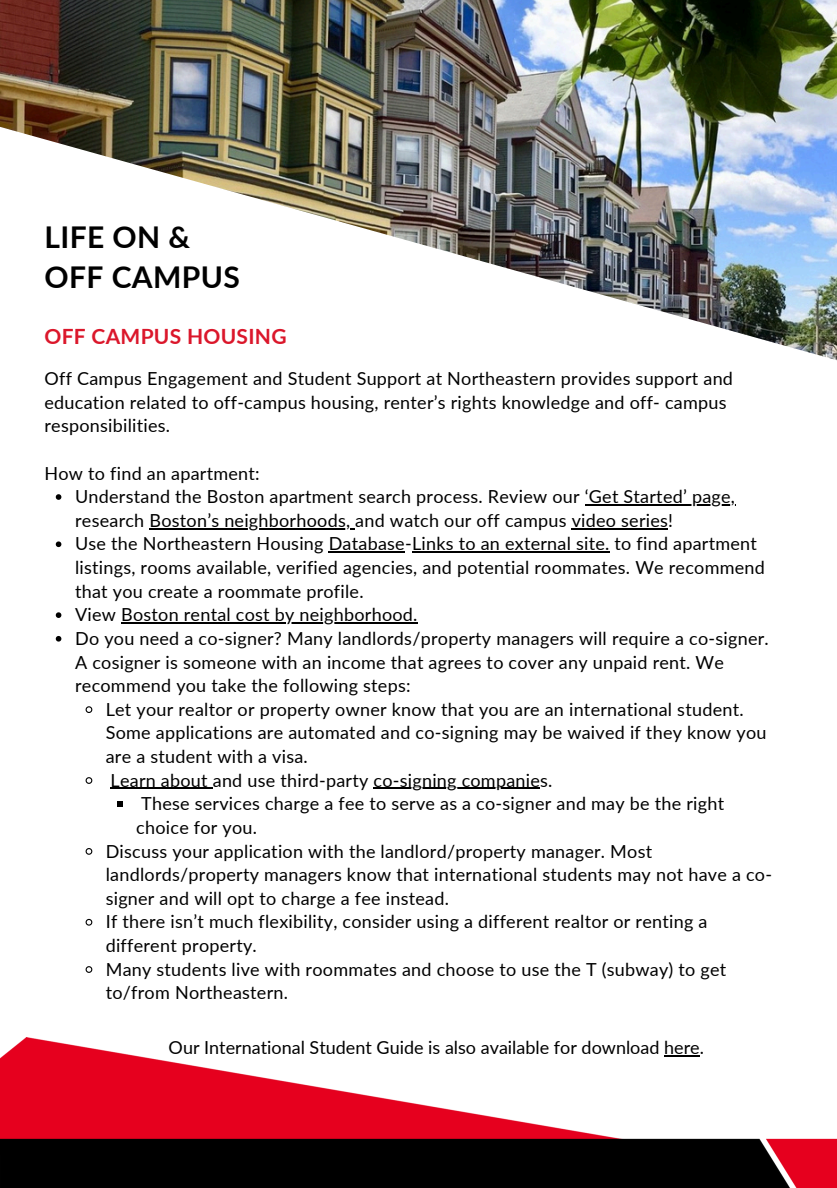
<style>
.page{position:relative;width:837px;height:1188px;background:#fff}
.page>*{position:absolute;margin:0;border:0;box-sizing:border-box;transform-origin:0 0}
.t1{font:700 30px/39.3px "Lato";letter-spacing:.015em;color:#000}
.t2{font:700 21px "Lato";letter-spacing:.015em;color:#db172b}
.t3{font:18px/23.7px "Lato";letter-spacing:.015em;color:#000}
</style>
<div class="page">
<img style="left:0;top:1038px;width:700px;height:94px">
<img style="left:0;top:0;width:837px;height:361px">
<svg style="left:56px;top:494px;width:5px;height:6px"></svg>
<hr style="left:585px;top:504px;width:150px;height:1px;background:#000">
<hr style="left:149px;top:528px;width:206px;height:1px;background:#000">
<hr style="left:572px;top:528px;width:96px;height:1px;background:#000">
<svg style="left:56px;top:541px;width:5px;height:6px"></svg>
<hr style="left:329px;top:552px;width:76px;height:1px;background:#000">
<hr style="left:412px;top:552px;width:198px;height:1px;background:#000">
<svg style="left:56px;top:612px;width:5px;height:6px"></svg>
<hr style="left:121px;top:622px;width:297px;height:2px;background:#000">
<svg style="left:56px;top:636px;width:5px;height:6px"></svg>
<svg style="left:85px;top:706px;width:8px;height:7px"></svg>
<svg style="left:85px;top:777px;width:8px;height:7px"></svg>
<hr style="left:111px;top:788px;width:102px;height:1px;background:#000">
<hr style="left:374px;top:788px;width:166px;height:1px;background:#000">
<svg style="left:118px;top:801px;width:5px;height:6px"></svg>
<svg style="left:85px;top:848px;width:8px;height:7px"></svg>
<svg style="left:85px;top:918px;width:8px;height:8px"></svg>
<svg style="left:85px;top:966px;width:8px;height:7px"></svg>
<img style="left:0;top:1132px;width:837px;height:56px">
<hr style="left:664px;top:1056px;width:36px;height:1px;background:#000">
<p class="t1" style="left:45px;top:217px;width:197px">LIFE ON &amp;<br>OFF CAMPUS</p>
<p class="t2" style="left:45px;top:323px;width:244px">OFF CAMPUS HOUSING</p>
<h1 class="t3" style="left:45px;top:366px;width:690px">Off Campus Engagement and Student Support at Northeastern provides support and education related to off-campus housing, renter’s rights knowledge and off- campus responsibilities.</h1>
<h2 class="t3" style="left:45px;top:461px;width:217px">How to find an apartment:</h2>
<p class="t3" style="left:75px;top:484px;width:661px">Understand the Boston apartment search process. Review our ‘Get Started’ page,</p>
<p class="t3" style="left:75px;top:508px;width:599px">research Boston’s neighborhoods, and watch our off campus video series!</p>
<p class="t3" style="left:75px;top:532px;width:683px">Use the Northeastern Housing Database-Links to an external site. to find apartment</p>
<p class="t3" style="left:75px;top:555px;width:691px">listings, rooms available, verified agencies, and potential roommates. We recommend that you create a roommate profile.<br>View Boston rental cost by neighborhood.</p>
<p class="t3" style="left:75px;top:626px;width:695px">Do you need a co-signer? Many landlords/property managers will require a co-signer.</p>
<p class="t3" style="left:75px;top:650px;width:650px">A cosigner is someone with an income that agrees to cover any unpaid rent. We</p>
<p class="t3" style="left:75px;top:673px;width:337px">recommend you take the following steps:</p>
<p class="t3" style="left:106px;top:697px;width:639px">Let your realtor or property owner know that you are an international student.</p>
<p class="t3" style="left:106px;top:721px;width:662px">Some applications are automated and co-signing may be waived if they know you are a student with a visa.</p>
<p class="t3" style="left:111px;top:768px;width:443px">Learn about and use third-party co-signing companies.</p>
<p class="t3" style="left:136px;top:792px;width:589px">These services charge a fee to serve as a co-signer and may be the right choice for you.</p>
<p class="t3" style="left:106px;top:839px;width:668px">Discuss your application with the landlord/property manager. Most landlords/property managers know that international students may not have a co&shy;signer and will opt to charge a fee instead.</p>
<p class="t3" style="left:106px;top:910px;width:603px">If there isn’t much flexibility, consider using a different realtor or renting a different property.</p>
<p class="t3" style="left:106px;top:957px;width:622px">Many students live with roommates and choose to use the T (subway) to get to/from Northeastern.</p>
<p class="t3" style="left:169px;top:1036px;width:537px">Our International Student Guide is also available for download here.</p>
</div>
